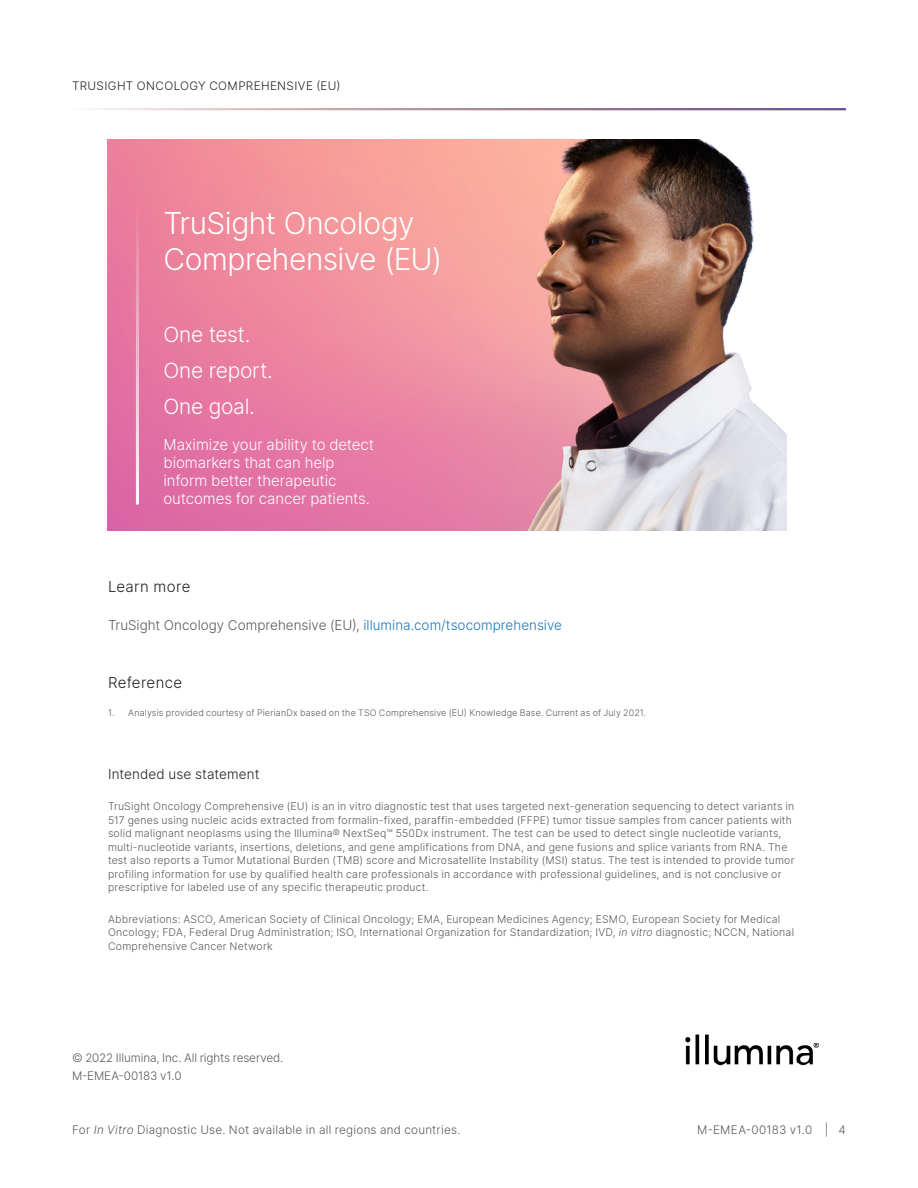
<style>
.page{position:relative;width:918px;height:1188px;background:#fff}
.page>*{position:absolute;margin:0;border:0;box-sizing:border-box;transform-origin:0 0}
.t1{font:300 30px/36px "Inter";letter-spacing:-.015em;color:#fff}
.t2{font:300 21px "Inter";letter-spacing:-.015em;color:#fff}
.t3{font:300 15px/18px "Inter";letter-spacing:-.005em;color:#fff}
.A-Head{font:300 15px "Inter";letter-spacing:.025em;color:#231f20}
.Body_Copy{font:300 13.5px "Inter";color:#57585a}
.t4{font:300 13.5px "Inter";letter-spacing:.01em;color:#231f20}
.t5{font:300 11.7px "Inter";letter-spacing:.015em;color:#57585a}
.t6{font:300 11.7px/18px "Inter";letter-spacing:-.01em;color:#57585a}
.t7{font:300 11.7px "Inter";letter-spacing:.04em;color:#231f20}
.t8{font:300 10.5px/13.5px "Inter";letter-spacing:.02em;color:#57585a}
.t9{font:300 9px "Inter";letter-spacing:.015em;color:#57585a}
.s1{color:#1576bd}
.s2{font-style:italic}
</style>
<div class="page">
<img style="left:685px;top:1034px;width:134px;height:32px">
<hr style="left:72px;top:108px;width:774px;height:2px;background:#6556a4">
<img style="left:108px;top:140px;width:407px;height:390px">
<hr style="left:136px;top:203px;width:3px;height:300px;background:#fff">
<img style="left:515px;top:140px;width:272px;height:390px">
<p class="t7" style="left:72px;top:77px;width:270px">TRUSIGHT ONCOLOGY COMPREHENSIVE (EU)</p>
<p class="t1" style="left:164px;top:205px;width:280px">TruSight Oncology<br>Comprehensive (EU)</p>
<p class="t2" style="left:164px;top:320px;width:88px">One test.</p>
<p class="t2" style="left:164px;top:356px;width:111px">One report.</p>
<p class="t2" style="left:164px;top:392px;width:93px">One goal.</p>
<p class="t3" style="left:164px;top:435px;width:212px">Maximize your ability to detect biomarkers that can help inform better therapeutic outcomes for cancer patients.</p>
<p class="A-Head" style="left:108px;top:576px;width:84px">Learn more</p>
<p class="Body_Copy" style="left:108px;top:616px;width:456px">TruSight Oncology Comprehensive (EU), <span class="s1">illumina.com/tsocomprehensive</span></p>
<p class="A-Head" style="left:108px;top:672px;width:76px">Reference</p>
<p class="t9" style="left:108px;top:707px;width:540px">1. Analysis provided courtesy of PierianDx based on the TSO Comprehensive (EU) Knowledge Base. Current as of July 2021.</p>
<p class="t4" style="left:108px;top:765px;width:153px">Intended use statement</p>
<p class="t8" style="left:108px;top:800px;width:688px">TruSight Oncology Comprehensive (EU) is an in vitro diagnostic test that uses targeted next-generation sequencing to detect variants in 517 genes using nucleic acids extracted from formalin-fixed, paraffin-embedded (FFPE) tumor tissue samples from cancer patients with solid malignant neoplasms using the Illumina® NextSeq™ 550Dx instrument. The test can be used to detect single nucleotide variants, multi-nucleotide variants, insertions, deletions, and gene amplifications from DNA, and gene fusions and splice variants from RNA. The test also reports a Tumor Mutational Burden (TMB) score and Microsatellite Instability (MSI) status. The test is intended to provide tumor profiling information for use by qualified health care professionals in accordance with professional guidelines, and is not conclusive or prescriptive for labeled use of any specific therapeutic product.</p>
<p class="t8" style="left:108px;top:912px;width:688px">Abbreviations: ASCO, American Society of Clinical Oncology; EMA, European Medicines Agency; ESMO, European Society for Medical<br>Oncology; FDA, Federal Drug Administration; ISO, International Organization for Standardization; IVD, <span class="s2">in vitro</span> diagnostic; NCCN, National<br>Comprehensive Cancer Network</p>
<p class="t6" style="left:72px;top:1049px;width:213px">© 2022 Illumina, Inc. All rights reserved.<br>M-EMEA-00183 v1.0</p>
<p class="t5" style="left:72px;top:1121px;width:390px">For <span class="s2">In Vitro</span> Diagnostic Use. Not available in all regions and countries.</p>
<p class="t5" style="left:697px;top:1121px;width:150px">M-EMEA-00183 v1.0 | 4</p>
</div>
